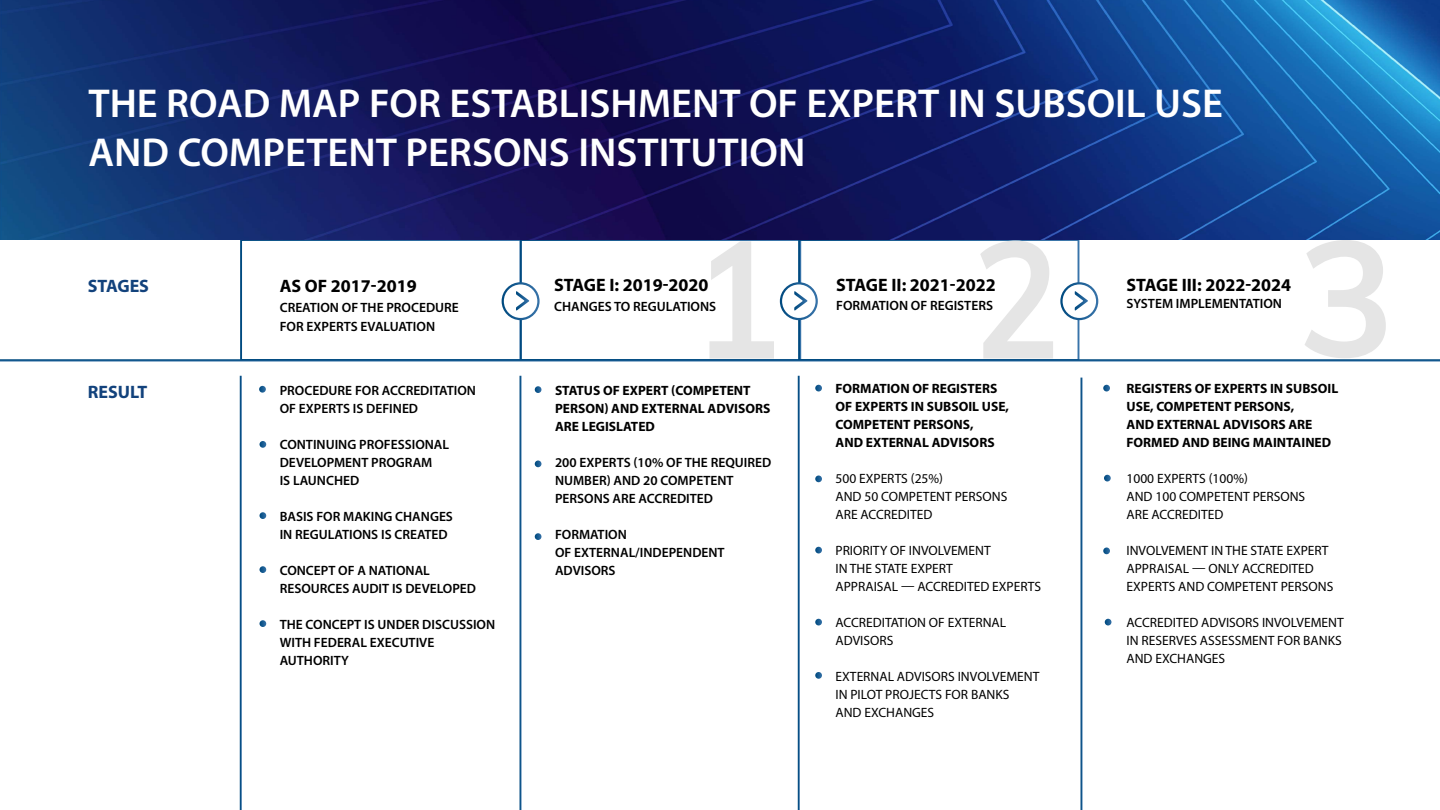
<style>
.page{position:relative;width:1440px;height:810px;background:#fff}
.page>*{position:absolute;margin:0;border:0;box-sizing:border-box;transform-origin:0 0}
.t1{font:600 40.5px/48.6px "Myriad Pro";color:#fff}
.t2{font:700 18px "Myriad Pro";color:#000}
.t3{font:700 18px "Myriad Pro";color:#12427c}
.t4{font:600 13.5px/18px "Myriad Pro";color:#000}
.t5{font:13.5px/18px "Myriad Pro";color:#000}
.t6{font:700 13.5px/18px "Myriad Pro";color:#000}
</style>
<div class="page">
<div style="left:240px;top:239px;width:281px;height:122px;border:2px solid #fff"></div>
<div style="left:520px;top:239px;width:281px;height:122px;border:2px solid #fff"></div>
<div style="left:798px;top:239px;width:281px;height:122px;border:2px solid #fff"></div>
<img style="left:0;top:1px;width:1440px;height:239px">
<div style="left:503px;top:283px;width:35px;height:36px;background:#fff;border-radius:50%"></div>
<div style="left:502px;top:282px;width:38px;height:38px;border:2px solid #fff;border-radius:50%"></div>
<svg style="left:516px;top:291px;width:13px;height:20px"></svg>
<svg style="left:781px;top:283px;width:36px;height:36px"></svg>
<div style="left:780px;top:282px;width:38px;height:38px;border:2px solid #fff;border-radius:50%"></div>
<svg style="left:794px;top:291px;width:14px;height:20px"></svg>
<hr style="left:0;top:359px;width:1440px;height:3px;background:#fff">
<svg style="left:709px;top:241px;width:65px;height:118px"></svg>
<svg style="left:980px;top:241px;width:73px;height:117px"></svg>
<svg style="left:1061px;top:283px;width:36px;height:36px"></svg>
<div style="left:1060px;top:282px;width:38px;height:38px;border:2px solid #fff;border-radius:50%"></div>
<svg style="left:1075px;top:291px;width:13px;height:20px"></svg>
<svg style="left:1305px;top:240px;width:81px;height:118px"></svg>
<svg style="left:259px;top:386px;width:7px;height:7px"></svg>
<svg style="left:260px;top:441px;width:6px;height:7px"></svg>
<svg style="left:260px;top:512px;width:6px;height:7px"></svg>
<svg style="left:260px;top:566px;width:6px;height:7px"></svg>
<svg style="left:260px;top:620px;width:6px;height:7px"></svg>
<svg style="left:535px;top:386px;width:7px;height:7px"></svg>
<svg style="left:535px;top:460px;width:7px;height:7px"></svg>
<svg style="left:535px;top:533px;width:7px;height:7px"></svg>
<svg style="left:815px;top:385px;width:7px;height:7px"></svg>
<svg style="left:815px;top:476px;width:7px;height:6px"></svg>
<svg style="left:815px;top:547px;width:7px;height:7px"></svg>
<svg style="left:815px;top:619px;width:7px;height:7px"></svg>
<svg style="left:815px;top:672px;width:7px;height:7px"></svg>
<svg style="left:1103px;top:385px;width:7px;height:7px"></svg>
<svg style="left:1104px;top:475px;width:7px;height:7px"></svg>
<svg style="left:1103px;top:548px;width:7px;height:6px"></svg>
<svg style="left:1105px;top:619px;width:7px;height:7px"></svg>
<h1 class="t1" style="left:88px;top:78px;width:1136px">THE ROAD MAP FOR ESTABLISHMENT OF EXPERT IN SUBSOIL USE<br>AND COMPETENT PERSONS INSTITUTION</h1>
<h2 class="t3" style="left:88px;top:274px;width:63px">STAGES</h2>
<h2 class="t3" style="left:88px;top:380px;width:61px">RESULT</h2>
<h2 class="t2" style="left:280px;top:274px;width:138px">AS OF 2017-2019</h2>
<p class="t4" style="left:280px;top:297px;width:181px;line-height:19.5px">CREATION OF THE PROCEDURE<br>FOR EXPERTS EVALUATION</p>
<p class="t4" style="left:280px;top:381px;width:198px">PROCEDURE FOR ACCREDITATION<br>OF EXPERTS IS DEFINED</p>
<p class="t4" style="left:280px;top:435px;width:171px">CONTINUING PROFESSIONAL<br>DEVELOPMENT PROGRAM<br>IS LAUNCHED</p>
<p class="t4" style="left:280px;top:507px;width:175px">BASIS FOR MAKING CHANGES<br>IN REGULATIONS IS CREATED</p>
<p class="t4" style="left:280px;top:561px;width:198px">CONCEPT OF A NATIONAL<br>RESOURCES AUDIT IS DEVELOPED</p>
<p class="t4" style="left:280px;top:615px;width:217px">THE CONCEPT IS UNDER DISCUSSION<br>WITH FEDERAL EXECUTIVE<br>AUTHORITY</p>
<h2 class="t2" style="left:554px;top:274px;width:156px">STAGE I: 2019-2020</h2>
<p class="t4" style="left:554px;top:297px;width:164px">CHANGES TO REGULATIONS</p>
<p class="t6" style="left:555px;top:381px;width:217px">STATUS OF EXPERT (COMPETENT<br>PERSON) AND EXTERNAL ADVISORS<br>ARE LEGISLATED</p>
<p class="t4" style="left:555px;top:453px;width:218px">200 EXPERTS (10% OF THE REQUIRED<br>NUMBER) AND 20 COMPETENT<br>PERSONS ARE ACCREDITED</p>
<p class="t4" style="left:555px;top:525px;width:171px">FORMATION<br>OF EXTERNAL/INDEPENDENT<br>ADVISORS</p>
<h2 class="t2" style="left:836px;top:273px;width:161px">STAGE II: 2021-2022</h2>
<p class="t4" style="left:836px;top:296px;width:158px">FORMATION OF REGISTERS</p>
<p class="t6" style="left:836px;top:379px;width:175px">FORMATION OF REGISTERS<br>OF EXPERTS IN SUBSOIL USE,<br>COMPETENT PERSONS,<br>AND EXTERNAL ADVISORS</p>
<p class="t5" style="left:836px;top:469px;width:173px">500 EXPERTS (25%)<br>AND 50 COMPETENT PERSONS<br>ARE ACCREDITED</p>
<p class="t5" style="left:836px;top:541px;width:207px">PRIORITY OF INVOLVEMENT<br>IN THE STATE EXPERT<br>APPRAISAL — ACCREDITED EXPERTS</p>
<p class="t5" style="left:836px;top:613px;width:172px">ACCREDITATION OF EXTERNAL<br>ADVISORS</p>
<p class="t5" style="left:836px;top:667px;width:205px">EXTERNAL ADVISORS INVOLVEMENT<br>IN PILOT PROJECTS FOR BANKS<br>AND EXCHANGES</p>
<h2 class="t2" style="left:1126px;top:273px;width:166px">STAGE III: 2022-2024</h2>
<p class="t4" style="left:1126px;top:294px;width:157px">SYSTEM IMPLEMENTATION</p>
<p class="t6" style="left:1127px;top:379px;width:213px">REGISTERS OF EXPERTS IN SUBSOIL<br>USE, COMPETENT PERSONS,<br>AND EXTERNAL ADVISORS ARE<br>FORMED AND BEING MAINTAINED</p>
<p class="t5" style="left:1127px;top:469px;width:180px">1000 EXPERTS (100%)<br>AND 100 COMPETENT PERSONS<br>ARE ACCREDITED</p>
<p class="t5" style="left:1127px;top:541px;width:208px">INVOLVEMENT IN THE STATE EXPERT<br>APPRAISAL — ONLY ACCREDITED<br>EXPERTS AND COMPETENT PERSONS</p>
<p class="t5" style="left:1127px;top:613px;width:219px">ACCREDITED ADVISORS INVOLVEMENT<br>IN RESERVES ASSESSMENT FOR BANKS<br>AND EXCHANGES</p>
</div>
